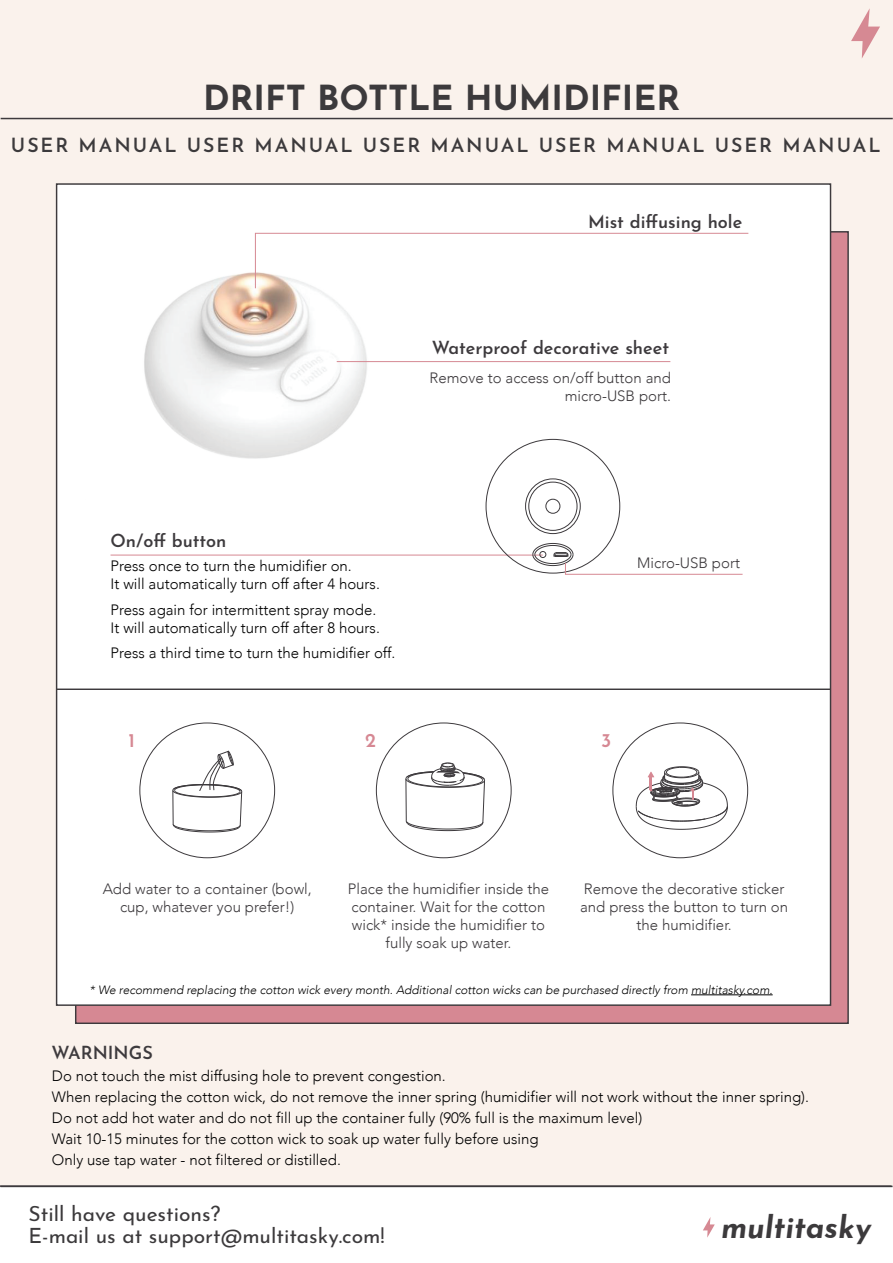
<style>
.page{position:relative;width:893px;height:1263px;background:#fff}
.page>*{position:absolute;margin:0;border:0;box-sizing:border-box;transform-origin:0 0}
.t1{font:700 34.5px "Josefin Sans";color:#3c3a3c}
.t2{font:italic 700 30.3px "Josefin Sans";color:#3c3a3c}
.t3{font:21px/22.5px "Josefin Sans";color:#3c3a3c}
.t4{font:600 19.5px "Josefin Sans";letter-spacing:.1em;color:#3c3a3c}
.t5{font:600 19.5px "Josefin Sans";color:#d68893}
.t6{font:600 18px "Josefin Sans";color:#3d3a3d}
.t7{font:300 15px/21px "Avenir";color:#000}
.t8{font:300 15px/18px "Avenir";color:#3d3a3d;text-align:center}
.t9{font:italic 300 12px "Avenir";color:#000}
</style>
<div class="page">
<div style="left:1px;top:0;width:892px;height:1186px;background:#faf2ec"></div>
<hr style="left:0;top:1185px;width:891px;height:2px;background:#3d3a3d">
<svg style="left:703px;top:1217px;width:12px;height:21px"></svg>
<div style="left:75px;top:231px;width:774px;height:793px;background:#d68893;border:1px solid #3d3a3d"></div>
<div style="left:56px;top:183px;width:775px;height:823px;background:#fff;border:1px solid #3d3a3d"></div>
<hr style="left:0;top:1186px;width:893px;height:1px;background:#3d3a3d">
<hr style="left:1px;top:118px;width:892px;height:1px;background:#3d3a3d">
<svg style="left:851px;top:8px;width:29px;height:50px"></svg>
<hr style="left:111px;top:555px;width:432px;height:1px;background:#d68993">
<img style="left:0;top:94px;width:527px;height:543px">
<div style="left:525px;top:479px;width:56px;height:55px;border:1px solid #3d3a3d;border-radius:50%"></div>
<div style="left:528px;top:482px;width:49px;height:49px;border:1px solid #3d3a3d;border-radius:50%"></div>
<div style="left:546px;top:499px;width:14px;height:15px;border:1px solid #3d3a3d;border-radius:50%"></div>
<svg style="left:532px;top:543px;width:211px;height:32px"></svg>
<hr style="left:337px;top:361px;width:333px;height:1px;background:#d68993">
<svg style="left:255px;top:232px;width:494px;height:57px"></svg>
<svg style="left:173px;top:751px;width:69px;height:81px"></svg>
<svg style="left:406px;top:763px;width:79px;height:68px"></svg>
<svg style="left:636px;top:766px;width:92px;height:64px"></svg>
<hr style="left:57px;top:688px;width:773px;height:2px;background:#3d3a3d">
<hr style="left:691px;top:994px;width:82px;height:1px;background:#000">
<h1 class="t1" style="left:203px;top:67px;width:478px">DRIFT BOTTLE HUMIDIFIER</h1>
<h3 class="t4" style="left:11px;top:128px;width:871px">USER MANUAL USER MANUAL USER MANUAL USER MANUAL USER MANUAL</h3>
<p class="t6" style="left:588px;top:206px;width:156px">Mist diffusing hole</p>
<p class="t6" style="left:432px;top:332px;width:239px">Waterproof decorative sheet</p>
<p class="t8" style="left:430px;top:369px;width:243px;text-align:right">Remove to access on/off button and micro-USB port.</p>
<p class="t6" style="left:111px;top:525px;width:117px">On/off button</p>
<p class="t7" style="left:111px;top:557px;width:271px;line-height:18px">Press once to turn the humidifier on.<br>It will automatically turn off after 4 hours.</p>
<p class="t7" style="left:111px;top:601px;width:271px;line-height:18px">Press again for intermittent spray mode.<br>It will automatically turn off after 8 hours.</p>
<p class="t7" style="left:111px;top:643px;width:286px">Press a third time to turn the humidifier off.</p>
<p class="t8" style="left:637px;top:554px;width:104px">Micro-USB port</p>
<h3 class="t5" style="left:128px;top:723px;width:8px">1</h3>
<h3 class="t5" style="left:365px;top:723px;width:12px">2</h3>
<h3 class="t5" style="left:601px;top:723px;width:12px">3</h3>
<p class="t8" style="left:103px;top:879px;width:211px">Add water to a container (bowl, cup, whatever you prefer!)</p>
<p class="t8" style="left:348px;top:879px;width:203px">Place the humidifier inside the container. Wait for the cotton wick* inside the humidifier to fully soak up water.</p>
<p class="t8" style="left:580px;top:879px;width:209px">Remove the decorative sticker and press the button to turn on the humidifier.</p>
<p class="t9" style="left:90px;top:983px;width:685px">* We recommend replacing the cotton wick every month. Additional cotton wicks can be purchased directly from multitasky.com.</p>
<p class="t6" style="left:52px;top:1037px;width:103px">WARNINGS</p>
<p class="t7" style="left:52px;top:1065px;width:759px">Do not touch the mist diffusing hole to prevent congestion.<br>When replacing the cotton wick, do not remove the inner spring (humidifier will not work without the inner spring).<br>Do not add hot water and do not fill up the container fully (90% full is the maximum level)<br>Wait 10-15 minutes for the cotton wick to soak up water fully before using<br>Only use tap water - not filtered or distilled.</p>
<h3 class="t3" style="left:29px;top:1199px;width:358px">Still have questions?<br>E-mail us at support@multitasky.com!</h3>
<h2 class="t2" style="left:721px;top:1201px;width:152px">multitasky</h2>
</div>
